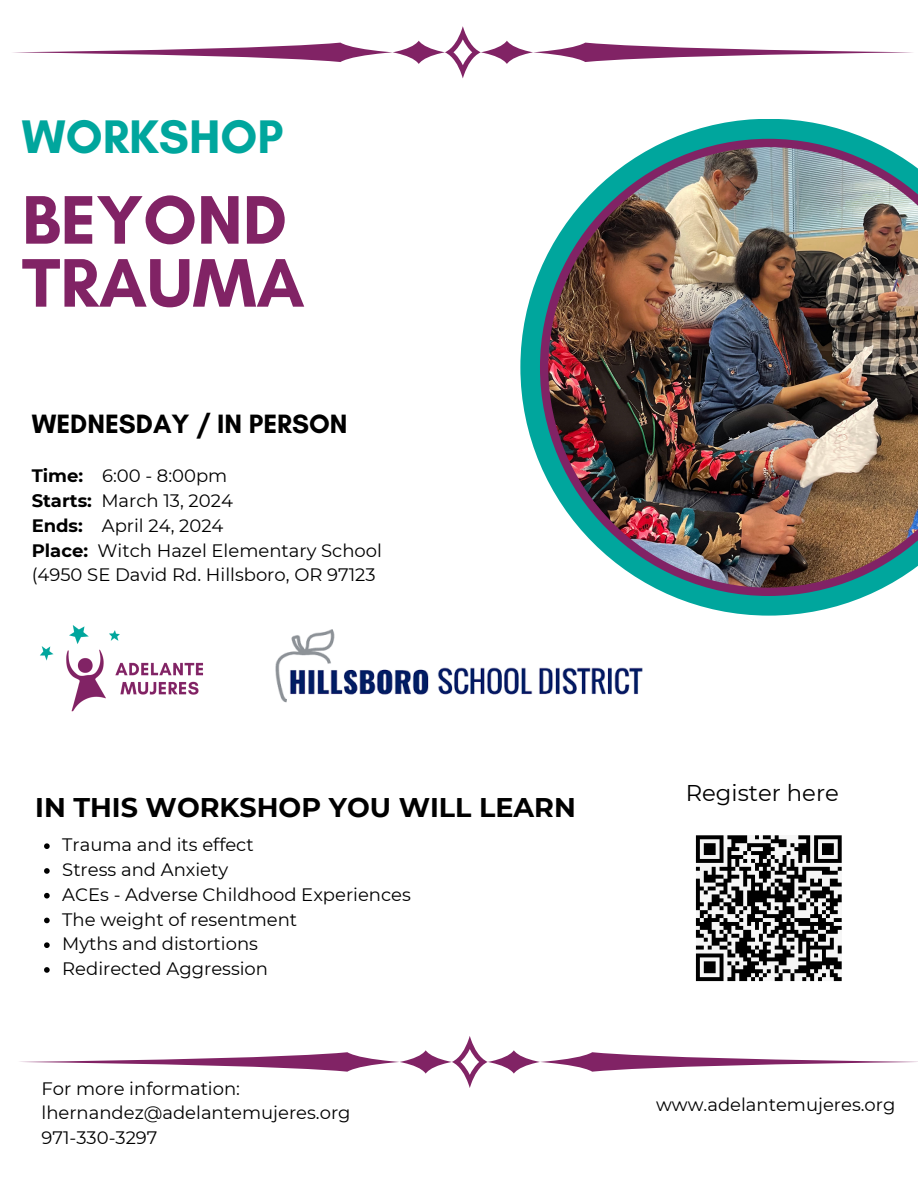
<style>
.page{position:relative;width:918px;height:1188px;background:#fff}
.page>*{position:absolute;margin:0;border:0;box-sizing:border-box;transform-origin:0 0}
.t1{font:700 69.9px/63px "Glacial Indifference";color:#812365}
.t2{font:700 48px "Glacial Indifference";color:#00a69d}
.t3{font:700 27px "Montserrat";color:#000}
.t4{font:700 27px "Glacial Indifference";color:#000}
.t5{font:22.8px "Montserrat";color:#000}
.t6{font:18px "Montserrat";color:#000}
.s1{font-weight:700}
</style>
<div class="page">
<svg style="left:13px;top:26px;width:900px;height:52px"></svg>
<svg style="left:20px;top:1036px;width:898px;height:52px"></svg>
<img style="left:40px;top:625px;width:163px;height:87px">
<img style="left:275px;top:629px;width:368px;height:74px">
<svg style="left:520px;top:119px;width:347px;height:497px"></svg>
<img style="left:540px;top:139px;width:378px;height:457px">
<svg style="left:44px;top:843px;width:6px;height:6px"></svg>
<svg style="left:44px;top:868px;width:6px;height:6px"></svg>
<svg style="left:44px;top:893px;width:6px;height:6px"></svg>
<svg style="left:44px;top:918px;width:6px;height:5px"></svg>
<svg style="left:44px;top:942px;width:6px;height:6px"></svg>
<svg style="left:44px;top:967px;width:6px;height:6px"></svg>
<svg style="left:696px;top:835px;width:146px;height:146px"></svg>
<h3 class="t2" style="left:22px;top:107px;width:263px">WORKSHOP</h3>
<p class="t1" style="left:22px;top:188px;width:284px">BEYOND<br>TRAUMA</p>
<p class="t4" style="left:32px;top:407px;width:317px">WEDNESDAY / IN PERSON</p>
<p class="t6" style="left:32px;top:465px;width:197px"><span class="s1">Time:</span> 6:00 - 8:00pm</p>
<p class="t6" style="left:32px;top:490px;width:203px"><span class="s1">Starts:</span> March 13, 2024</p>
<h3 class="t6" style="left:32px;top:514px;width:193px"><span class="s1">Ends:</span> April 24, 2024</h3>
<p class="t6" style="left:32px;top:539px;width:352px"><span class="s1">Place:</span> Witch Hazel Elementary School</p>
<p class="t6" style="left:32px;top:564px;width:345px">(4950 SE David Rd. Hillsboro, OR 97123</p>
<p class="t3" style="left:35px;top:791px;width:542px">IN THIS WORKSHOP YOU WILL LEARN</p>
<p class="t6" style="left:62px;top:834px;width:193px">Trauma and its effect</p>
<p class="t6" style="left:62px;top:859px;width:167px">Stress and Anxiety</p>
<p class="t6" style="left:62px;top:883px;width:350px">ACEs - Adverse Childhood Experiences</p>
<h4 class="t6" style="left:62px;top:908px;width:237px">The weight of resentment</h4>
<p class="t6" style="left:62px;top:933px;width:197px">Myths and distortions</p>
<p class="t6" style="left:62px;top:958px;width:207px">Redirected Aggression</p>
<p class="t6" style="left:42px;top:1077px;width:200px">For more information:</p>
<p class="t6" style="left:42px;top:1102px;width:311px">lhernandez@adelantemujeres.org</p>
<p class="t6" style="left:42px;top:1127px;width:117px">971-330-3297</p>
<p class="t5" style="left:686px;top:779px;width:155px">Register here</p>
<p class="t6" style="left:656px;top:1094px;width:241px">www.adelantemujeres.org</p>
</div>
